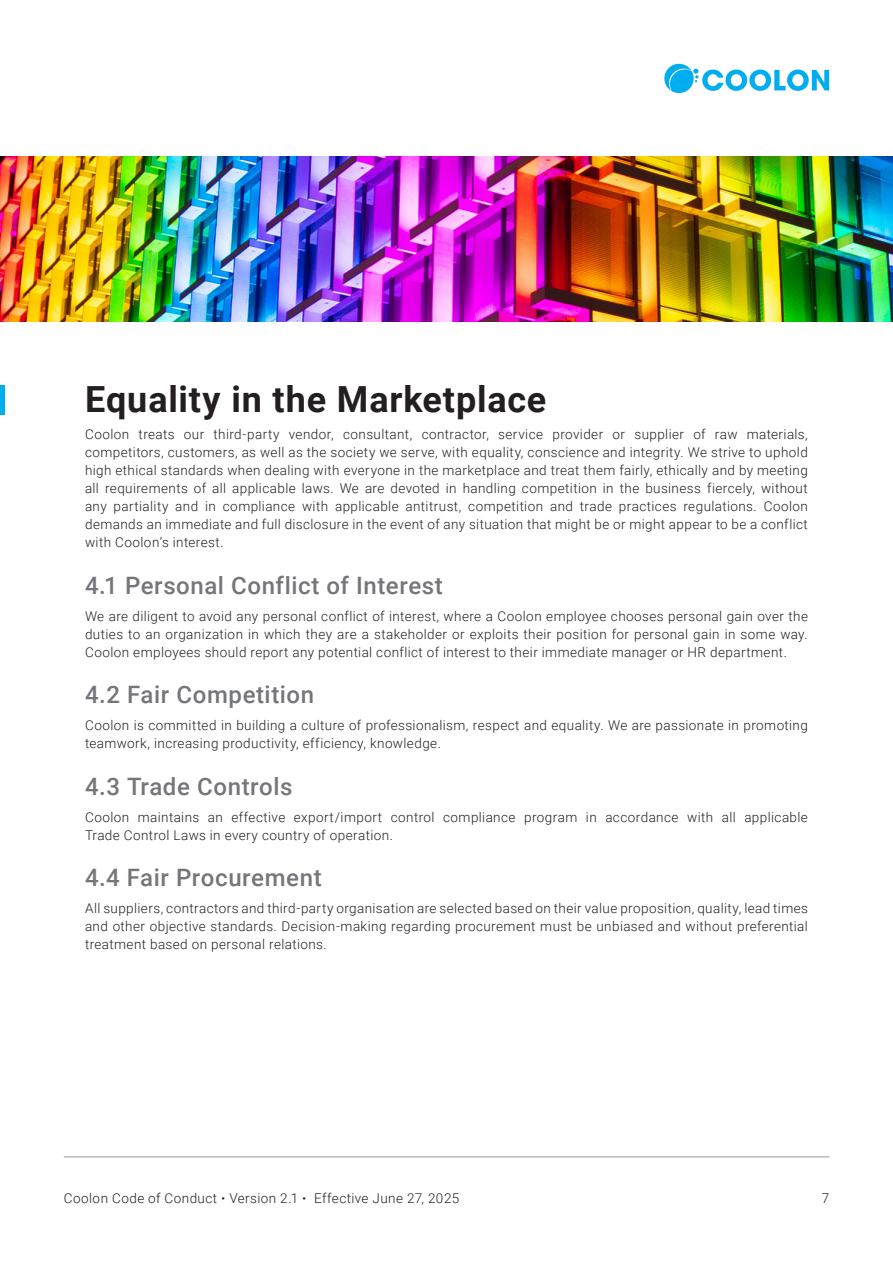
<style>
.page{position:relative;width:893px;height:1263px;background:#fff}
.page>*{position:absolute;margin:0;border:0;box-sizing:border-box;transform-origin:0 0}
.t1{font:700 36px "Roboto";letter-spacing:.02em;color:#231f20}
.subtitle{font:500 24px "Roboto";letter-spacing:.025em;color:#757679}
.body{font:300 13.5px/18px "Roboto";letter-spacing:.03em;color:#231f20;text-align:justify}
.s1{font-weight:900}
</style>
<div class="page">
<svg style="left:664px;top:64px;width:165px;height:29px"></svg>
<hr style="left:64px;top:1156px;width:765px;height:1px;background:#939598">
<img style="left:0;top:157px;width:893px;height:164px">
<hr style="left:0;top:385px;width:4px;height:29px;background:#00aeef">
<p class="t1" style="left:85px;top:374px;width:463px">Equality in the Marketplace</p>
<p class="body" style="left:85px;top:425px;width:724px">Coolon treats our third-party vendor, consultant, contractor, service provider or supplier of raw materials, competitors, customers, as well as the society we serve, with equality, conscience and integrity. We strive to uphold high ethical standards when dealing with everyone in the marketplace and treat them fairly, ethically and by meeting all requirements of all applicable laws. We are devoted in handling competition in the business fiercely, without any partiality and in compliance with applicable antitrust, competition and trade practices regulations. Coolon demands an immediate and full disclosure in the event of any situation that might be or might appear to be a conflict with Coolon’s interest.</p>
<p class="subtitle" style="left:85px;top:568px;width:359px">4.1 Personal Conflict of Interest</p>
<p class="body" style="left:85px;top:606px;width:724px">We are diligent to avoid any personal conflict of interest, where a Coolon employee chooses personal gain over the duties to an organization in which they are a stakeholder or exploits their position for personal gain in some way.<br>Coolon employees should report any potential conflict of interest to their immediate manager or HR department.</p>
<p class="subtitle" style="left:85px;top:678px;width:230px">4.2 Fair Competition</p>
<p class="body" style="left:85px;top:716px;width:724px">Coolon is committed in building a culture of professionalism, respect and equality. We are passionate in promoting teamwork, increasing productivity, efficiency, knowledge.</p>
<p class="subtitle" style="left:85px;top:769px;width:209px">4.3 Trade Controls</p>
<p class="body" style="left:85px;top:807px;width:724px">Coolon maintains an effective export/import control compliance program in accordance with all applicable<br>Trade Control Laws in every country of operation.</p>
<p class="subtitle" style="left:85px;top:861px;width:238px">4.4 Fair Procurement</p>
<p class="body" style="left:85px;top:899px;width:724px">All suppliers, contractors and third-party organisation are selected based on their value proposition, quality, lead times and other objective standards. Decision-making regarding procurement must be unbiased and without preferential treatment based on personal relations.</p>
<p class="body" style="left:64px;top:1188px;width:397px">Coolon Code of Conduct <span class="s1">·</span> Version 2.1 <span class="s1">·</span> Effective June 27, 2025</p>
<p class="body" style="left:822px;top:1188px;width:9px">7</p>
</div>
